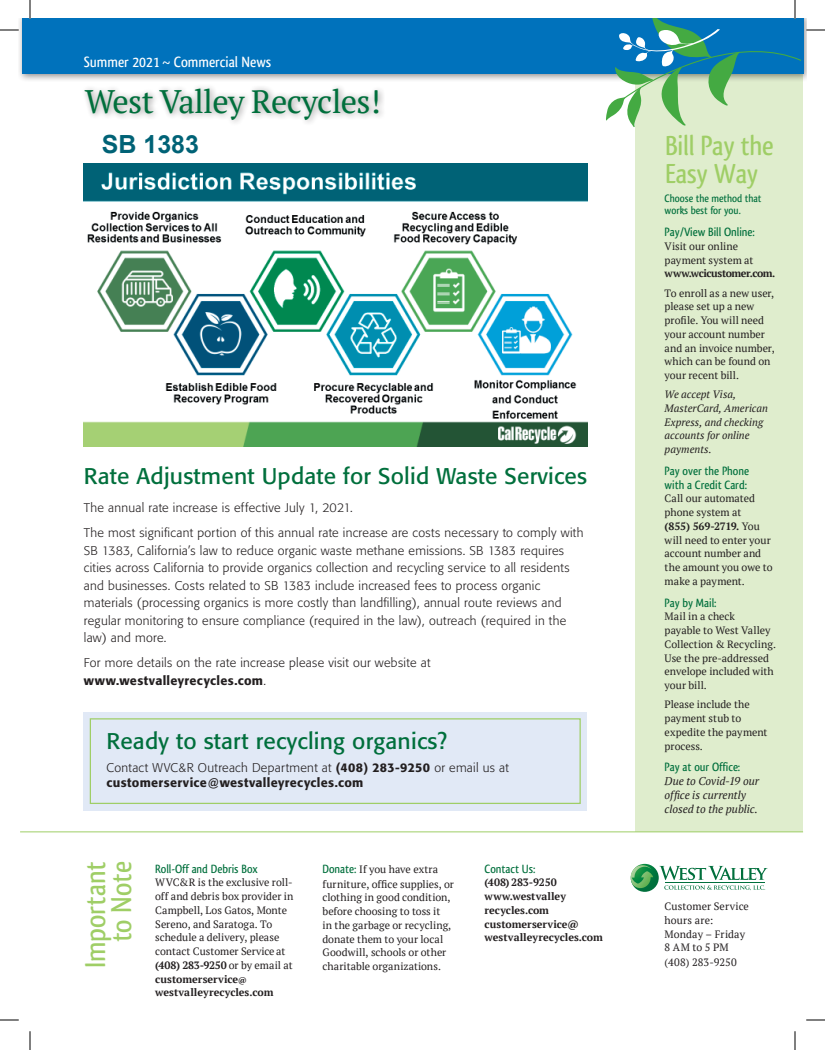
<style>
.page{position:relative;width:825px;height:1050px;background:#fff}
.page>*{position:absolute;margin:0;border:0;box-sizing:border-box;transform-origin:0 0}
.t1{font:32.5px "PT Serif";letter-spacing:-.02em;color:#006f3c}
.t2{font:500 30px/26.2px "Qlassik";color:#9fce66;text-align:right}
.t3{font:500 28.75px/27.5px "Qlassik";letter-spacing:-.01em;color:#9fce66}
.t4{font:700 25px "Arial";color:#006276}
.t5{font:22.5px "Formata";letter-spacing:.01em;color:#006f3c}
.t6{font:500 15.5px "Qlassik";color:#fff}
.t7{font:300 12.5px/17.5px "Formata";letter-spacing:.02em;color:#231f20}
.t8{font:500 12.5px/13.8px "Qlassik";color:#006f3c}
.t9{font:500 12.5px/15px "Formata";letter-spacing:.03em;color:#231f20}
.t10{font:italic 11.25px/13.8px "PT Serif";color:#231f20}
.t11{font:500 11.25px/12.5px "Qlassik";color:#006f3c}
.t12{font:10.62px/13.8px "PT Serif";color:#231f20}
.t13{font:italic 10.62px/13.8px "PT Serif";color:#231f20}
.t14{font:700 10.62px/13.8px "PT Serif";letter-spacing:-.005em;color:#231f20}
.t15{font:700 10.62px "PT Serif";letter-spacing:-.045em;color:#231f20}
.s1{font-weight:500}
.s2{font-weight:300}
.s3{font-weight:700}
.s4{font-weight:700;font-size:8.12px}
.s5{font-family:"Qlassik";font-weight:500;font-size:12.5px;color:#006f3c}
</style>
<div class="page">
<div style="left:636px;top:60px;width:167px;height:772px;background:#dfedcd"></div>
<div style="left:81px;top:84px;width:306px;height:43px;background:#231f20;opacity:.5"></div>
<hr style="left:20px;top:832px;width:783px;height:1px;background:#9fce66">
<div style="left:22px;top:24px;width:781px;height:62px;background:#fff"></div>
<div style="left:19px;top:19px;width:787px;height:64px;background:#231f20;opacity:.5"></div>
<div style="left:22px;top:19px;width:781px;height:55px;background:#0072bc"></div>
<svg style="left:630px;top:864px;width:138px;height:28px"></svg>
<img style="left:83px;top:164px;width:504px;height:283px">
<div style="left:84px;top:712px;width:503px;height:99px;background:#e1e9f6"></div>
<div style="left:90px;top:718px;width:491px;height:86px;border:1px solid #9fce66"></div>
<svg style="left:0;top:29px;width:19px;height:2px"></svg>
<svg style="left:0;top:1019px;width:19px;height:2px"></svg>
<svg style="left:806px;top:1019px;width:19px;height:2px"></svg>
<svg style="left:29px;top:0;width:2px;height:19px"></svg>
<svg style="left:29px;top:1031px;width:2px;height:19px"></svg>
<svg style="left:606px;top:0;width:219px;height:127px"></svg>
<svg style="left:794px;top:1031px;width:2px;height:19px"></svg>
<h3 class="t6" style="left:84px;top:53px;width:189px">Summer 2021 ~ Commercial News</h3>
<h1 class="t1" style="left:85px;top:80px;width:297px">West Valley Recycles!</h1>
<h3 class="t4" style="left:102px;top:127px;width:99px">SB 1383</h3>
<h3 class="t5" style="left:84px;top:462px;width:505px">Rate Adjustment Update for Solid Waste Services</h3>
<p class="t7" style="left:84px;top:495px;width:501px;line-height:25.4px">The annual rate increase is effective July 1, 2021.<br>The most significant portion of this annual rate increase are costs necessary to comply with</p>
<p class="t7" style="left:84px;top:542px;width:487px">SB 1383, California’s law to reduce organic waste methane emissions. SB 1383 requires cities across California to provide organics collection and recycling service to all residents and businesses. Costs related to SB 1383 include increased fees to process organic materials (processing organics is more costly than landfilling), annual route reviews and regular monitoring to ensure compliance (required in the law), outreach (required in the law) and more.</p>
<p class="t7" style="left:84px;top:654px;width:348px">For more details on the rate increase please visit our website at <span class="s1">www.westvalleyrecycles.com</span>.</p>
<h3 class="t5" style="left:106px;top:727px;width:342px">Ready to start recycling organics?</h3>
<p class="t9" style="left:107px;top:760px;width:404px"><span class="s2">Contact WVC&amp;R Outreach Department at</span> (408) 283-9250 <span class="s2">or email us at </span>customerservice@westvalleyrecycles.com</p>
<h2 class="t2" style="left:82px;top:968px;width:109px;rotate:-90deg">Important to Note</h2>
<p class="t8" style="left:155px;top:862px;width:104px">Roll-Off and Debris Box</p>
<p class="t12" style="left:155px;top:876px;width:140px">WVC&amp;R is the exclusive roll&shy;off and debris box provider in<br>Campbell, Los Gatos, Monte<br>Sereno, and Saratoga. To schedule a delivery, please contact Customer Service at <span class="s3">(408) 283-9250</span> or by email at <span class="s3">customerservice</span><span class="s4">@ </span><span class="s3">westvalleyrecycles.com</span></p>
<p class="t12" style="left:322px;top:861px;width:133px;line-height:15px"><span class="s5">Donate:</span> If you have extra furniture, office supplies, or</p>
<p class="t12" style="left:323px;top:891px;width:130px">clothing in good condition, before choosing to toss it in the garbage or recycling, donate them to your local<br>Goodwill, schools or other charitable organizations.</p>
<p class="t8" style="left:485px;top:862px;width:52px">Contact Us:</p>
<p class="t14" style="left:485px;top:876px;width:120px">(408) 283-9250 www.westvalley recycles.com customerservice@ westvalleyrecycles.com</p>
<h3 class="t3" style="left:665px;top:132px;width:110px">Bill Pay the<br>Easy Way</h3>
<p class="t11" style="left:665px;top:192px;width:98px">Choose the method that works best for you.</p>
<p class="t8" style="left:665px;top:225px;width:92px">Pay/View Bill Online:</p>
<p class="t12" style="left:665px;top:239px;width:90px">Visit our online payment system at</p>
<p class="t15" style="left:665px;top:267px;width:112px">www.wcicustomer.com.</p>
<p class="t12" style="left:665px;top:286px;width:112px">To enroll as a new user, please set up a new profile. You will need your account number and an invoice number, which can be found on your recent bill.</p>
<p class="t13" style="left:665px;top:388px;width:105px">We accept Visa,<br>MasterCard, American<br>Express, and checking accounts for online payments.</p>
<p class="t8" style="left:665px;top:464px;width:86px">Pay over the Phone with a Credit Card:</p>
<p class="t12" style="left:665px;top:492px;width:109px">Call our automated phone system at<br><span class="s3">(855) 569-2719.</span> You will need to enter your account number and the amount you owe to make a payment.</p>
<p class="t8" style="left:665px;top:596px;width:53px">Pay by Mail:</p>
<p class="t12" style="left:665px;top:610px;width:113px">Mail in a check<br>payable to West Valley<br>Collection &amp; Recycling.<br>Use the pre-addressed envelope included with your bill.</p>
<p class="t12" style="left:665px;top:698px;width:104px">Please include the payment stub to expedite the payment process.</p>
<p class="t8" style="left:665px;top:760px;width:77px">Pay at our Office:</p>
<p class="t10" style="left:665px;top:774px;width:96px">Due to Covid-19 our office is currently closed to the public.</p>
<p class="t12" style="left:665px;top:899px;width:86px">Customer Service hours are:<br>Monday – Friday<br>8 AM to 5 PM</p>
<p class="t12" style="left:665px;top:956px;width:74px">(408) 283-9250</p>
</div>
